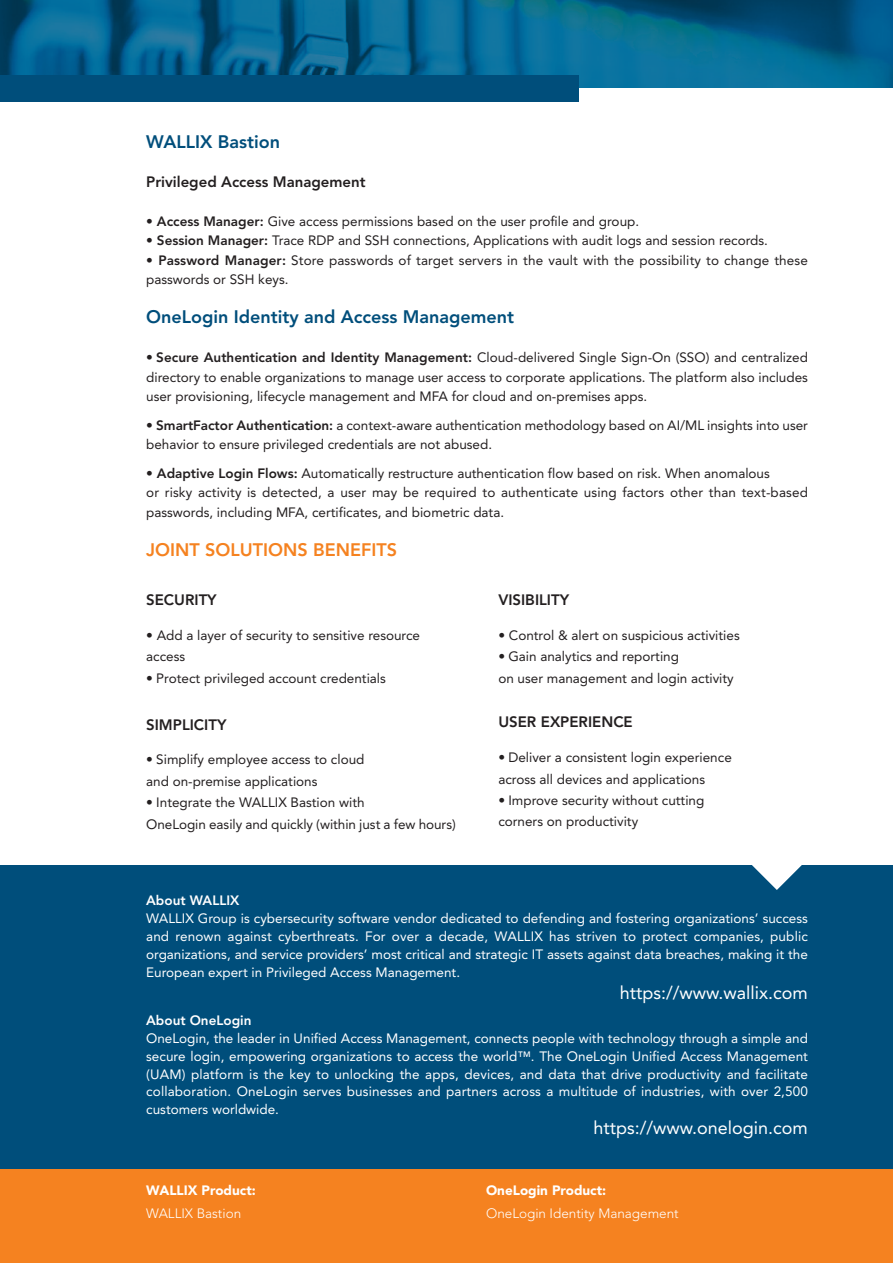
<style>
.page{position:relative;width:893px;height:1263px;background:#fff}
.page>*{position:absolute;margin:0;border:0;box-sizing:border-box;transform-origin:0 0}
.t1{font:800 18px "Avenir";color:#004e7b}
.t2{font:18px "Avenir";color:#fff}
.t3{font:800 18px "Avenir";color:#f58220}
.t4{font:800 15px "Avenir";color:#231f20}
.t5{font:13.5px/19.5px "Avenir";color:#231f20}
.t6{font:13.5px/17.9px "Avenir";color:#fff;text-align:justify}
.t7{font:300 13.5px "Avenir";color:#fff}
.t8{font:900 13.5px "Avenir";color:#fff}
.t9{font:800 13.5px "Avenir";color:#fff}
.s1{font-weight:800}
</style>
<div class="page">
<img style="left:0;top:0;width:893px;height:88px">
<div style="left:0;top:577px;width:893px;height:614px;background:#004e7b"></div>
<div style="left:0;top:1169px;width:893px;height:94px;background:#f58220"></div>
<div style="left:0;top:88px;width:893px;height:776px;background:#fff"></div>
<svg style="left:751px;top:864px;width:51px;height:26px"></svg>
<div style="left:0;top:75px;width:579px;height:27px;background:#004e7b"></div>
<h1 class="t1" style="left:146px;top:127px;width:135px">WALLIX Bastion</h1>
<p class="t4" style="left:146px;top:170px;width:221px">Privileged Access Management</p>
<p class="t5" style="left:146px;top:211px;width:494px"><span class="s1">• Access Manager:</span> Give access permissions based on the user profile and group.</p>
<p class="t5" style="left:146px;top:230px;width:623px"><span class="s1">• Session Manager:</span> Trace RDP and SSH connections, Applications with audit logs and session records.</p>
<p class="t5" style="left:146px;top:250px;width:663px"><span class="s1">• Password Manager:</span> Store passwords of target servers in the vault with the possibility to change these passwords or SSH keys.</p>
<h1 class="t1" style="left:146px;top:303px;width:370px">OneLogin Identity and Access Management</h1>
<p class="t5" style="left:146px;top:347px;width:663px;text-align:justify"><span class="s1">• Secure Authentication and Identity Management:</span> Cloud-delivered Single Sign-On (SSO) and centralized directory to enable organizations to manage user access to corporate applications. The platform also includes user provisioning, lifecycle management and MFA for cloud and on-premises apps.</p>
<p class="t5" style="left:146px;top:415px;width:663px"><span class="s1">• SmartFactor Authentication:</span> a context-aware authentication methodology based on AI/ML insights into user behavior to ensure privileged credentials are not abused.</p>
<p class="t5" style="left:146px;top:463px;width:663px"><span class="s1">• Adaptive Login Flows:</span> Automatically restructure authentication flow based on risk. When anomalous<br>or risky activity is detected, a user may be required to authenticate using factors other than text-based passwords, including MFA, certificates, and biometric data.</p>
<h1 class="t3" style="left:146px;top:535px;width:252px">JOINT SOLUTIONS BENEFITS</h1>
<p class="t4" style="left:146px;top:588px;width:72px">SECURITY</p>
<p class="t5" style="left:146px;top:624px;width:275px;line-height:21.5px">• Add a layer of security to sensitive resource access</p>
<p class="t5" style="left:146px;top:668px;width:241px">• Protect privileged account credentials</p>
<p class="t4" style="left:146px;top:713px;width:82px">SIMPLICITY</p>
<p class="t5" style="left:146px;top:749px;width:220px;line-height:21.5px">• Simplify employee access to cloud and on-premise applications</p>
<p class="t5" style="left:146px;top:791px;width:311px;line-height:21.5px">• Integrate the WALLIX Bastion with<br>OneLogin easily and quickly (within just a few hours)</p>
<p class="t4" style="left:498px;top:588px;width:72px">VISIBILITY</p>
<p class="t5" style="left:498px;top:625px;width:243px">• Control &amp; alert on suspicious activities</p>
<p class="t5" style="left:498px;top:646px;width:237px;line-height:21.5px">• Gain analytics and reporting<br>on user management and login activity</p>
<p class="t4" style="left:498px;top:710px;width:136px">USER EXPERIENCE</p>
<p class="t5" style="left:498px;top:746px;width:235px;line-height:21.5px">• Deliver a consistent login experience across all devices and applications</p>
<p class="t5" style="left:498px;top:789px;width:208px;line-height:21.5px">• Improve security without cutting corners on productivity</p>
<p class="t9" style="left:146px;top:890px;width:95px">About WALLIX</p>
<p class="t6" style="left:146px;top:909px;width:663px">WALLIX Group is cybersecurity software vendor dedicated to defending and fostering organizations’ success and renown against cyberthreats. For over a decade, WALLIX has striven to protect companies, public organizations, and service providers’ most critical and strategic IT assets against data breaches, making it the European expert in Privileged Access Management.</p>
<h1 class="t2" style="left:620px;top:978px;width:190px">https://www.wallix.com</h1>
<p class="t9" style="left:146px;top:1010px;width:107px">About OneLogin</p>
<p class="t6" style="left:146px;top:1029px;width:663px">OneLogin, the leader in Unified Access Management, connects people with technology through a simple and secure login, empowering organizations to access the world™. The OneLogin Unified Access Management (UAM) platform is the key to unlocking the apps, devices, and data that drive productivity and facilitate collaboration. OneLogin serves businesses and partners across a multitude of industries, with over 2,500 customers worldwide.</p>
<h1 class="t2" style="left:593px;top:1113px;width:216px">https://www.onelogin.com</h1>
<p class="t8" style="left:146px;top:1179px;width:111px">WALLIX Product:</p>
<p class="t7" style="left:146px;top:1205px;width:97px">WALLIX Bastion</p>
<p class="t8" style="left:486px;top:1179px;width:122px">OneLogin Product:</p>
<p class="t7" style="left:486px;top:1205px;width:194px">OneLogin Identity Management</p>
</div>
